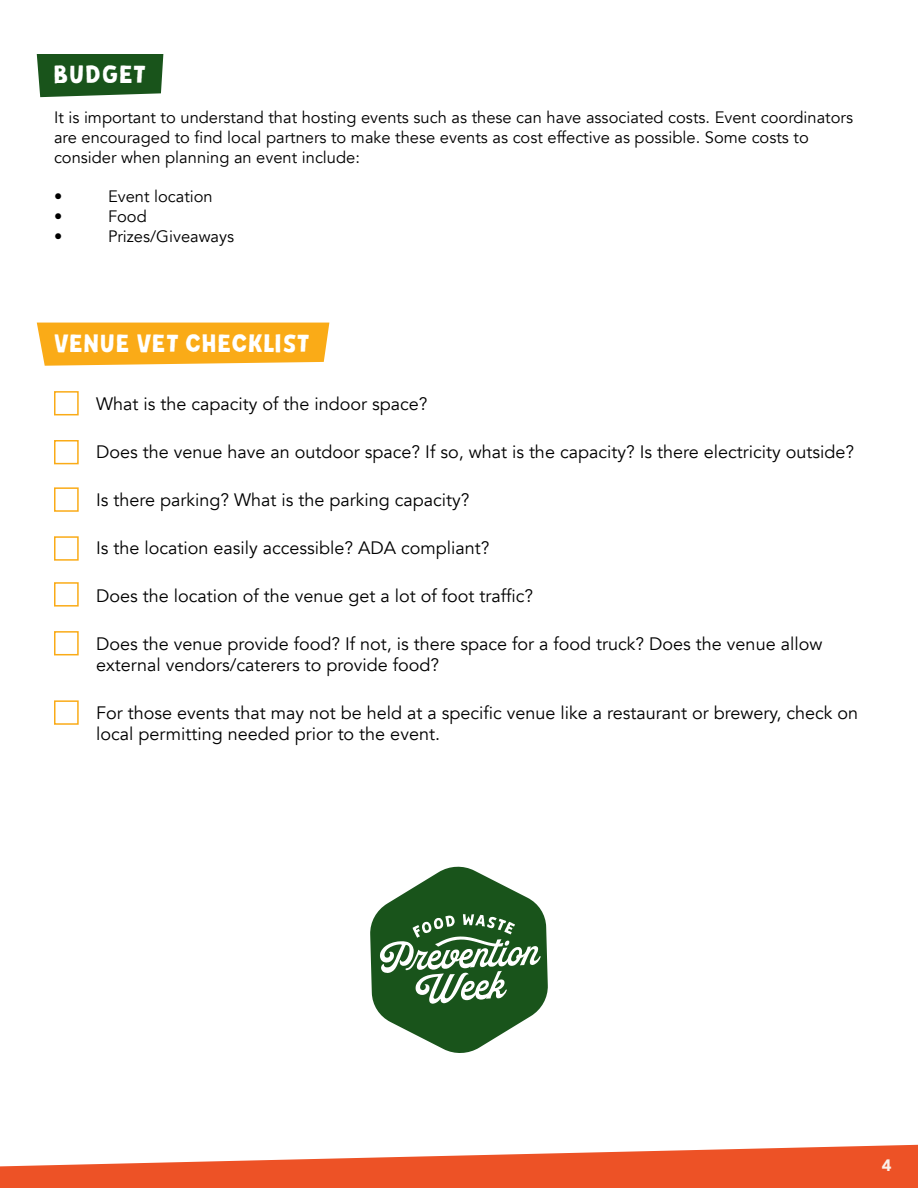
<style>
.page{position:relative;width:918px;height:1188px;background:#fff}
.page>*{position:absolute;margin:0;border:0;box-sizing:border-box;transform-origin:0 0}
.t1{font:24px "Palmer Sans Serif";color:#fff}
.t2{font:18px/21px "Avenir";color:#000}
.t3{font:16.5px/19.8px "Avenir";color:#000}
.t4{font:900 16.5px "Avenir";color:#faf0eb}
</style>
<div class="page">
<svg style="left:0;top:1145px;width:918px;height:43px"></svg>
<svg style="left:37px;top:54px;width:126px;height:43px;background:#265d28"></svg>
<svg style="left:37px;top:323px;width:292px;height:43px;background:#fab027"></svg>
<div style="left:54px;top:391px;width:25px;height:24px;border:2px solid #faab17"></div>
<div style="left:54px;top:440px;width:25px;height:24px;border:2px solid #faab17"></div>
<div style="left:54px;top:487px;width:25px;height:25px;border:2px solid #faab17"></div>
<div style="left:54px;top:536px;width:25px;height:25px;border:2px solid #faab17"></div>
<div style="left:54px;top:582px;width:25px;height:25px;border:2px solid #faab17"></div>
<div style="left:54px;top:631px;width:25px;height:24px;border:2px solid #faab17"></div>
<div style="left:54px;top:700px;width:25px;height:25px;border:2px solid #faab17"></div>
<svg style="left:370px;top:866px;width:178px;height:187px"></svg>
<h1 class="t1" style="left:55px;top:58px;width:94px">BUDGET</h1>
<p class="t3" style="left:54px;top:108px;width:801px">It is important to understand that hosting events such as these can have associated costs. Event coordinators are encouraged to find local partners to make these events as cost effective as possible. Some costs to consider when planning an event include:</p>
<p class="t3" style="left:54px;top:187px;width:10px">•</p>
<p class="t3" style="left:108px;top:187px;width:106px">Event location</p>
<p class="t3" style="left:54px;top:207px;width:10px">•</p>
<p class="t3" style="left:108px;top:207px;width:40px">Food</p>
<p class="t3" style="left:54px;top:227px;width:10px">•</p>
<p class="t3" style="left:108px;top:227px;width:128px">Prizes/Giveaways</p>
<h1 class="t1" style="left:55px;top:326px;width:258px">VENUE VET CHECKLIST</h1>
<p class="t2" style="left:96px;top:393px;width:333px">What is the capacity of the indoor space?</p>
<p class="t2" style="left:96px;top:441px;width:759px">Does the venue have an outdoor space? If so, what is the capacity? Is there electricity outside?</p>
<p class="t2" style="left:96px;top:489px;width:375px">Is there parking? What is the parking capacity?</p>
<p class="t2" style="left:96px;top:537px;width:395px">Is the location easily accessible? ADA compliant?</p>
<p class="t2" style="left:96px;top:585px;width:439px">Does the location of the venue get a lot of foot traffic?</p>
<p class="t2" style="left:96px;top:633px;width:728px">Does the venue provide food? If not, is there space for a food truck? Does the venue allow external vendors/caterers to provide food?</p>
<p class="t2" style="left:96px;top:702px;width:764px">For those events that may not be held at a specific venue like a restaurant or brewery, check on local permitting needed prior to the event.</p>
<p class="t4" style="left:882px;top:1151px;width:11px">4</p>
</div>
